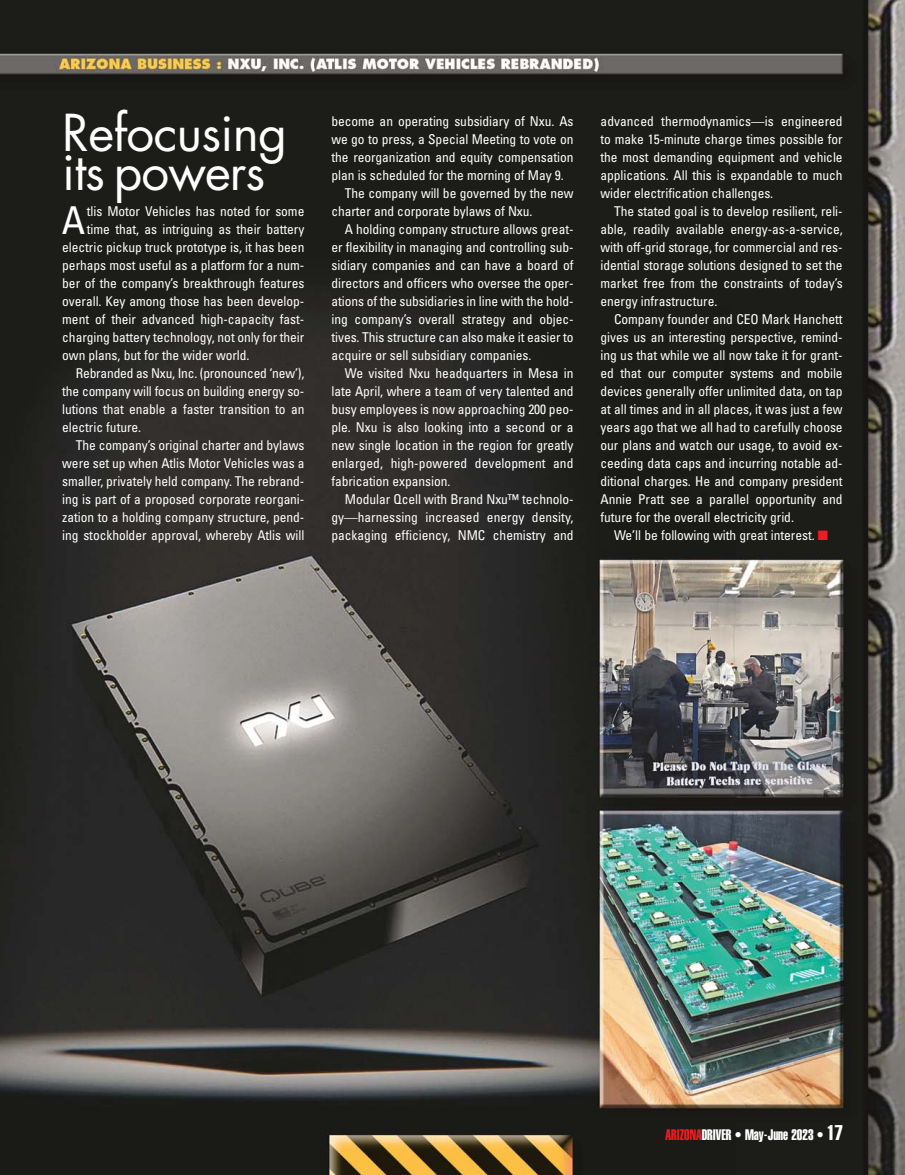
<style>
.page{position:relative;width:905px;height:1175px;background:#fff}
.page>*{position:absolute;margin:0;border:0;box-sizing:border-box;transform-origin:0 0}
.t1{font:49.5px/39px "Futura";letter-spacing:-.01em;color:#fff}
.t2{font:condensed 38.4px "Univers";color:#fff}
.t3{font:15px "Helvetica Extra Compressed";color:#fff}
.t4{font:condensed 13.5px/18px "Univers";letter-spacing:-.005em;color:#fff;text-align:justify}
.s1{color:#ed1c24}
.s2{font-size:21px}
</style>
<div class="page">
<img style="left:0;top:0;width:904px;height:1174px">
<h1 class="t1" style="left:62px;top:117px;width:226px">Refocusing its powers</h1>
<h2 class="t2" style="left:62px;top:206px;width:25px">A</h2>
<p class="t4" style="left:87px;top:203px;width:219px">tlis Motor Vehicles has noted for some</p>
<p class="t4" style="left:87px;top:221px;width:219px">time that, as intriguing as their battery</p>
<p class="t4" style="left:62px;top:239px;width:244px">electric pickup truck prototype is, it has been</p>
<p class="t4" style="left:62px;top:257px;width:244px">perhaps most useful as a platform for a num-</p>
<p class="t4" style="left:62px;top:275px;width:243px">ber of the company’s breakthrough features</p>
<p class="t4" style="left:62px;top:293px;width:243px">overall. Key among those has been develop-</p>
<p class="t4" style="left:62px;top:311px;width:244px">ment of their advanced high-capacity fast-</p>
<p class="t4" style="left:62px;top:329px;width:244px">charging battery technology, not only for their</p>
<p class="t4" style="left:62px;top:347px;width:189px">own plans, but for the wider world.</p>
<p class="t4" style="left:76px;top:365px;width:230px">Rebranded as Nxu, Inc. (pronounced ‘new’),</p>
<p class="t4" style="left:62px;top:383px;width:243px">the company will focus on building energy so -</p>
<p class="t4" style="left:62px;top:401px;width:244px">lutions that enable a faster transition to an</p>
<p class="t4" style="left:62px;top:419px;width:80px">elec tric future.</p>
<p class="t4" style="left:76px;top:437px;width:230px">The company’s original charter and bylaws</p>
<p class="t4" style="left:62px;top:455px;width:244px">were set up when Atlis Motor Vehicles was a</p>
<p class="t4" style="left:62px;top:473px;width:244px">smaller, privately held company. The rebrand-</p>
<p class="t4" style="left:62px;top:491px;width:243px">ing is part of a proposed corpo rate reorgani-</p>
<p class="t4" style="left:62px;top:509px;width:243px">zation to a holding company struc ture, pend-</p>
<p class="t4" style="left:62px;top:527px;width:244px">ing stockholder approval, whereby Atlis will</p>
<p class="t4" style="left:331px;top:113px;width:243px">become an operating subsidiary of Nxu. As</p>
<p class="t4" style="left:331px;top:131px;width:244px">we go to press, a Special Meeting to vote on</p>
<p class="t4" style="left:331px;top:149px;width:243px">the reorganization and equity compensation</p>
<p class="t4" style="left:331px;top:167px;width:234px">plan is scheduled for the morning of May 9.</p>
<p class="t4" style="left:345px;top:185px;width:230px">The company will be governed by the new</p>
<p class="t4" style="left:331px;top:203px;width:203px">charter and corporate bylaws of Nxu.</p>
<p class="t4" style="left:345px;top:221px;width:230px">A holding company structure allows great -</p>
<p class="t4" style="left:331px;top:239px;width:243px">er flexibility in managing and controlling sub-</p>
<p class="t4" style="left:331px;top:257px;width:243px">sidiary companies and can have a board of</p>
<p class="t4" style="left:331px;top:275px;width:244px">directors and officers who oversee the oper-</p>
<p class="t4" style="left:331px;top:293px;width:244px">ations of the subsidiaries in line with the hold-</p>
<p class="t4" style="left:331px;top:311px;width:243px">ing company’s overall strategy and objec-</p>
<p class="t4" style="left:331px;top:329px;width:244px">tives. This structure can also make it easier to</p>
<p class="t4" style="left:331px;top:347px;width:201px">acquire or sell subsidiary companies.</p>
<p class="t4" style="left:345px;top:365px;width:230px">We visited Nxu headquarters in Mesa in</p>
<p class="t4" style="left:331px;top:383px;width:244px">late April, where a team of very talented and</p>
<p class="t4" style="left:331px;top:401px;width:243px">busy employees is now approaching 200 peo-</p>
<p class="t4" style="left:331px;top:419px;width:243px">ple. Nxu is also looking into a second or a</p>
<p class="t4" style="left:331px;top:437px;width:244px">new single location in the region for greatly</p>
<p class="t4" style="left:331px;top:455px;width:243px">enlarged, high-powered development and</p>
<p class="t4" style="left:331px;top:473px;width:120px">fabrication expansion.</p>
<p class="t4" style="left:345px;top:491px;width:230px">Modular Qcell with Brand Nxu™ technolo-</p>
<p class="t4" style="left:331px;top:509px;width:243px">gy—harnessing increased energy density,</p>
<p class="t4" style="left:331px;top:527px;width:243px">packaging efficiency, NMC chemistry and</p>
<p class="t4" style="left:600px;top:113px;width:244px">advanced thermodynamics—is engineered to make 15-minute charge times possible for the most demanding equipment and vehicle applications. All this is expandable to much wider electrification challenges.</p>
<p class="t4" style="left:600px;top:203px;width:244px;text-indent:14px">The stated goal is to develop resilient, reli&shy;able, readily available energy-as-a-service, with off-grid storage, for commercial and res&shy;idential storage solutions designed to set the market free from the constraints of today’s energy infrastructure.</p>
<p class="t4" style="left:600px;top:311px;width:244px;text-indent:14px">Company founder and CEO Mark Hanchett gives us an interesting perspective, remind&shy;ing us that while we all now take it for grant&shy;ed that our computer systems and mobile devices generally offer unlimited data, on tap at all times and in all places, it was just a few years ago that we all had to carefully choose our plans and watch our usage, to avoid ex - ceeding data caps and incurring notable ad - ditional charges. He and company president Annie Pratt see a parallel opportunity and future for the overall electricity grid.</p>
<p class="t4" style="left:614px;top:527px;width:215px">We’ll be following with great interest. <span class="s1">■</span></p>
<p class="t3" style="left:665px;top:1129px;width:179px"><span class="s1">ARIZONA</span>DRIVER • May-June 2023 • <span class="s2">17</span></p>
</div>
